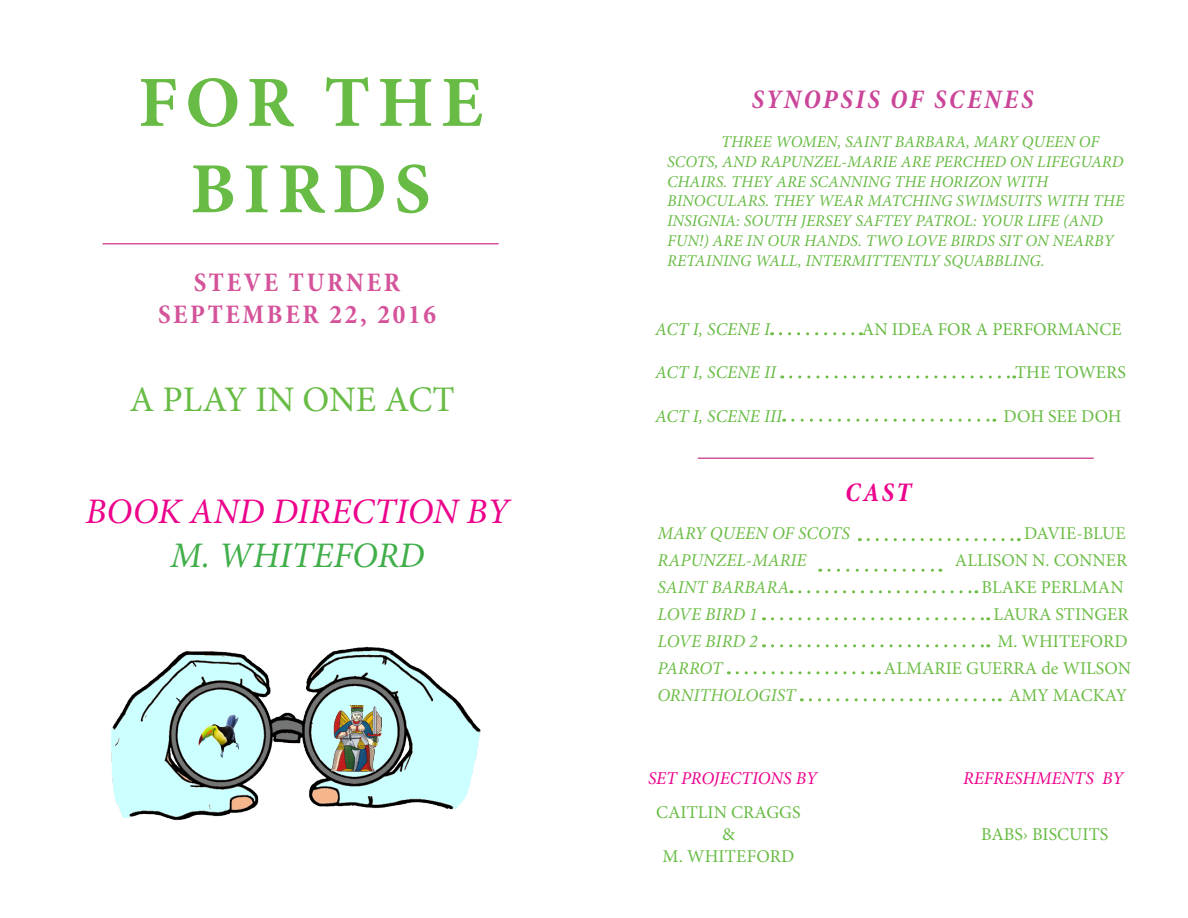
<style>
.page{position:relative;width:1188px;height:918px;background:#fff}
.page>*{position:absolute;margin:0;border:0;box-sizing:border-box;transform-origin:0 0}
.t1{font:700 72px "Minion Pro";letter-spacing:.1em;color:#68bc45}
.t2{font:italic 36px "Minion Pro";color:#ed028c}
.t3{font:36px "Minion Pro";color:#68bc45}
.t4{font:italic 36px "Minion Pro";color:#40ae49}
.t5{font:700 condensed 27px "Minion Pro";letter-spacing:.1em;color:#d5539a}
.t6{font:italic 700 condensed 27px "Minion Pro";letter-spacing:.1em;color:#cb4599}
.t7{font:italic 700 condensed 27px "Minion Pro";color:#ed028c}
.t8{font:18px "Minion Pro";color:#6cbd45}
.t9{font:italic 18px "Minion Pro";color:#6cbd45}
.t10{font:18px "Minion Pro";color:#68bc45}
.t11{font:italic 18px "Minion Pro";color:#68bc45}
.t12{font:italic 18px "Minion Pro";color:#ed028c}
.t13{font:italic 16.5px/19.8px "Minion Pro";color:#68bc45}
</style>
<div class="page">
<svg style="left:780px;top:332px;width:81px;height:3px"></svg>
<svg style="left:791px;top:375px;width:224px;height:3px"></svg>
<svg style="left:793px;top:419px;width:202px;height:3px"></svg>
<hr style="left:103px;top:243px;width:396px;height:1px;background:#d5539a">
<svg style="left:800px;top:590px;width:177px;height:3px"></svg>
<svg style="left:772px;top:617px;width:217px;height:3px"></svg>
<svg style="left:772px;top:644px;width:217px;height:3px"></svg>
<svg style="left:737px;top:671px;width:142px;height:3px"></svg>
<svg style="left:810px;top:698px;width:190px;height:3px"></svg>
<svg style="left:868px;top:538px;width:151px;height:3px"></svg>
<svg style="left:829px;top:569px;width:112px;height:3px"></svg>
<img style="left:111px;top:646px;width:370px;height:174px">
<img style="left:196px;top:713px;width:51px;height:50px">
<img style="left:331px;top:705px;width:51px;height:66px">
<hr style="left:698px;top:458px;width:396px;height:1px;background:#d5539a">
<p class="t1" style="left:138px;top:52px;width:346px">FOR THE</p>
<p class="t1" style="left:190px;top:139px;width:242px">BIRDS</p>
<p class="t5" style="left:194px;top:263px;width:208px">STEVE TURNER</p>
<p class="t5" style="left:158px;top:296px;width:279px">SEPTEMBER 22, 2016</p>
<p class="t3" style="left:130px;top:376px;width:327px">A PLAY IN ONE ACT</p>
<p class="t2" style="left:85px;top:487px;width:425px">BOOK AND DIRECTION BY</p>
<p class="t4" style="left:170px;top:530px;width:256px">M. WHITEFORD</p>
<p class="t6" style="left:752px;top:80px;width:283px">SYNOPSIS OF SCENES</p>
<p class="t13" style="left:667px;top:132px;width:459px;text-indent:54px">THREE WOMEN, SAINT BARBARA, MARY QUEEN OF SCOTS, AND RAPUNZEL-MARIE ARE PERCHED ON LIFEGUARD CHAIRS. THEY ARE SCANNING THE HORIZON WITH BINOCULARS. THEY WEAR MATCHING SWIMSUITS WITH THE INSIGNIA: SOUTH JERSEY SAFTEY PATROL: YOUR LIFE (AND FUN!) ARE IN OUR HANDS. TWO LOVE BIRDS SIT ON NEARBY RETAINING WALL, INTERMITTENTLY SQUABBLING.</p>
<p class="t11" style="left:655px;top:317px;width:116px">ACT I, SCENE I</p>
<p class="t10" style="left:862px;top:317px;width:261px">AN IDEA FOR A PERFORMANCE</p>
<p class="t11" style="left:655px;top:360px;width:122px">ACT I, SCENE II</p>
<p class="t10" style="left:1015px;top:361px;width:112px">THE TOWERS</p>
<p class="t11" style="left:655px;top:404px;width:128px">ACT I, SCENE III</p>
<p class="t10" style="left:1004px;top:404px;width:120px">DOH SEE DOH</p>
<p class="t7" style="left:845px;top:473px;width:68px">CAST</p>
<p class="t9" style="left:657px;top:521px;width:194px">MARY QUEEN OF SCOTS</p>
<p class="t8" style="left:1024px;top:522px;width:103px">DAVIE-BLUE</p>
<p class="t9" style="left:657px;top:548px;width:151px">RAPUNZEL-MARIE</p>
<p class="t8" style="left:955px;top:549px;width:174px">ALLISON N. CONNER</p>
<p class="t9" style="left:657px;top:575px;width:133px">SAINT BARBARA</p>
<p class="t8" style="left:982px;top:576px;width:144px">BLAKE PERLMAN</p>
<p class="t9" style="left:657px;top:602px;width:102px">LOVE BIRD 1</p>
<p class="t8" style="left:993px;top:603px;width:137px">LAURA STINGER</p>
<p class="t9" style="left:657px;top:629px;width:102px">LOVE BIRD 2</p>
<p class="t8" style="left:997px;top:630px;width:132px">M. WHITEFORD</p>
<p class="t9" style="left:657px;top:656px;width:67px">PARROT</p>
<p class="t8" style="left:884px;top:657px;width:249px">ALMARIE GUERRA de WILSON</p>
<p class="t9" style="left:657px;top:683px;width:140px">ORNITHOLOGIST</p>
<p class="t8" style="left:1009px;top:684px;width:120px">AMY MACKAY</p>
<p class="t12" style="left:648px;top:766px;width:171px">SET PROJECTIONS BY</p>
<p class="t10" style="left:656px;top:801px;width:146px">CAITLIN CRAGGS</p>
<p class="t10" style="left:722px;top:822px;width:14px">&amp;</p>
<p class="t10" style="left:662px;top:844px;width:133px">M. WHITEFORD</p>
<p class="t12" style="left:963px;top:766px;width:162px">REFRESHMENTS BY</p>
<p class="t10" style="left:981px;top:822px;width:129px">BABS› BISCUITS</p>
</div>
